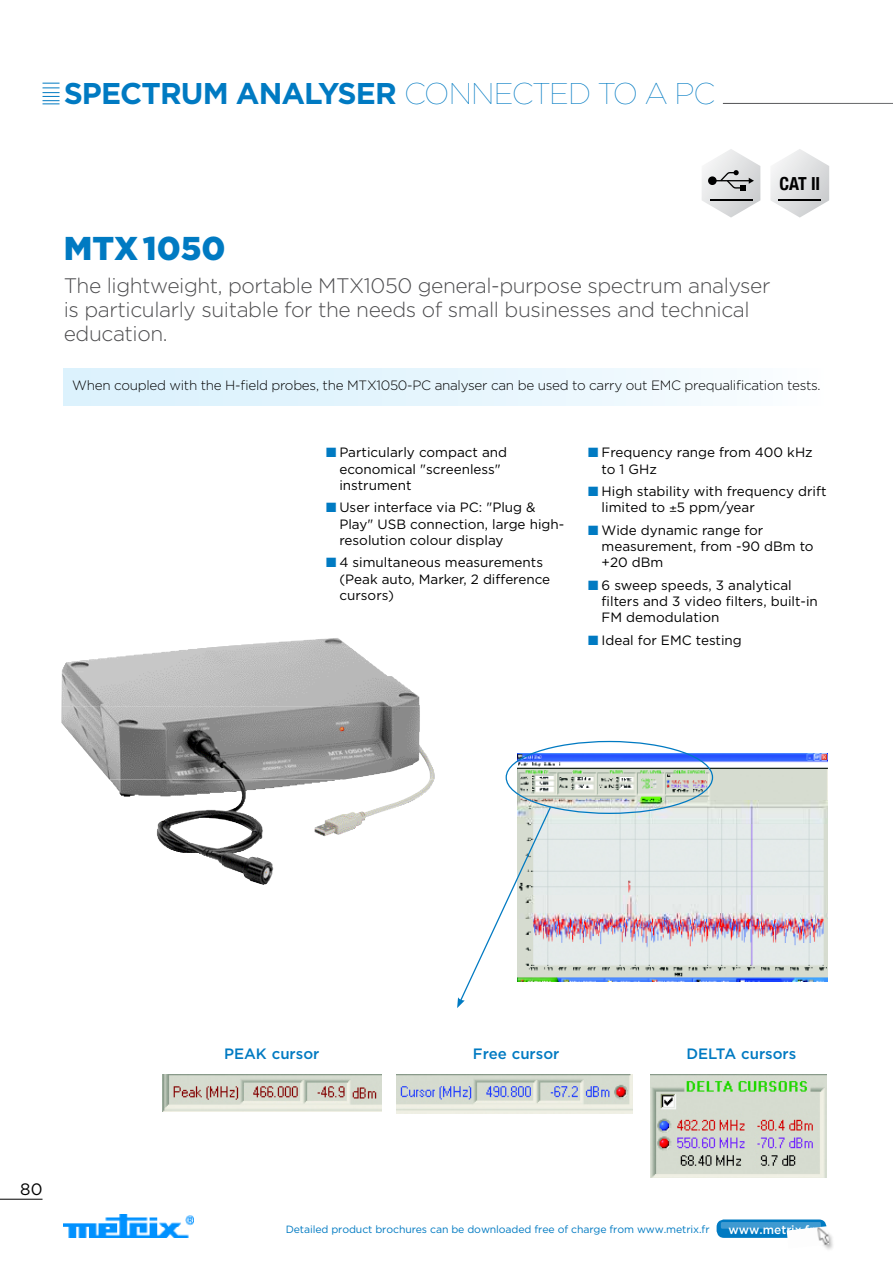
<style>
.page{position:relative;width:893px;height:1263px;background:#fff}
.page>*{position:absolute;margin:0;border:0;box-sizing:border-box;transform-origin:0 0}
.t1{font:900 33px "Gotham";color:#007ac2}
.t2{font:700 30px "Gotham";letter-spacing:-.03em;color:#007ac2}
.t3{font:300 21px/24px "Gotham";letter-spacing:-.02em;color:#4d4d4f}
.t4{font:700 condensed 18px "Helvetica Neue";color:#000}
.t5{font:16.5px "Gotham";color:#000}
.t6{font:500 15px "Gotham";color:#007ac2}
.t7{font:13.5px/16.2px "Gotham";color:#000}
.t8{font:300 13.5px "Gotham";letter-spacing:-.02em;color:#000}
.t9{font:500 12px "Gotham";color:#fff}
.t10{font:10.5px "Gotham";letter-spacing:-.01em;color:#007ac2}
.s1{font-weight:100}
.s2{color:#007ac2}
</style>
<div class="page">
<div style="left:717px;top:1219px;width:109px;height:19px;background:#007ac2;border-radius:7px"></div>
<div style="left:817px;top:1226px;width:19px;height:26px;background:#000;opacity:.4"></div>
<img style="left:787px;top:1226px;width:42px;height:22px">
<div style="left:721px;top:1222px;width:100px;height:7px;background:#3f9ad1;border-radius:2px"></div>
<hr style="left:0;top:1199px;width:43px;height:1px;background:#000">
<img style="left:64px;top:1215px;width:129px;height:23px">
<svg style="left:43px;top:83px;width:17px;height:22px"></svg>
<div style="left:64px;top:369px;width:765px;height:36px;background:linear-gradient(to right,#d8f0fd,#f8fcff)"></div>
<img style="left:61px;top:638px;width:359px;height:68px">
<img style="left:61px;top:706px;width:374px;height:73px">
<img style="left:109px;top:779px;width:326px;height:74px">
<img style="left:199px;top:853px;width:75px;height:32px">
<img style="left:517px;top:754px;width:311px;height:227px">
<svg style="left:457px;top:806px;width:95px;height:202px"></svg>
<div style="left:162px;top:1072px;width:219px;height:41px;background:linear-gradient(to right,#8c9d8d,#899a8a)"></div>
<img style="left:162px;top:1075px;width:219px;height:36px">
<div style="left:397px;top:1073px;width:236px;height:42px;background:linear-gradient(to right,#f0f0e4,#f0f0e5)"></div>
<img style="left:397px;top:1075px;width:236px;height:38px">
<div style="left:651px;top:1073px;width:176px;height:105px;background:#8a9a8b"></div>
<img style="left:651px;top:1075px;width:175px;height:103px">
<svg style="left:770px;top:149px;width:59px;height:69px"></svg>
<hr style="left:778px;top:199px;width:43px;height:2px;background:#000">
<svg style="left:702px;top:149px;width:58px;height:69px"></svg>
<h2 class="t2" style="left:64px;top:73px;width:653px">SPECTRUM ANALYSER <span class="s1">CONNECTED TO A PC</span></h2>
<h3 class="t4" style="left:779px;top:172px;width:42px">CAT II</h3>
<h1 class="t1" style="left:64px;top:226px;width:163px">MTX 1050</h1>
<h3 class="t3" style="left:64px;top:273px;width:708px">The lightweight, portable MTX1050 general-purpose spectrum analyser is particularly suitable for the needs of small businesses and technical education.</h3>
<p class="t8" style="left:72px;top:377px;width:750px">When coupled with the H-field probes, the MTX1050-PC analyser can be used to carry out EMC prequalification tests.</p>
<p class="t7" style="left:339px;top:444px;width:169px;text-indent:-13px"><span class="s2">■</span> Particularly compact and economical "screenless" instrument</p>
<p class="t7" style="left:339px;top:499px;width:226px;text-indent:-13px"><span class="s2">■</span> User interface via PC: "Plug &amp;<br>Play" USB connection, large high&shy;resolution colour display</p>
<p class="t7" style="left:339px;top:554px;width:212px;text-indent:-13px"><span class="s2">■</span> 4 simultaneous measurements (Peak auto, Marker, 2 difference cursors)</p>
<p class="t7" style="left:602px;top:444px;width:213px;text-indent:-13px"><span class="s2">■</span> Frequency range from 400 kHz to 1 GHz</p>
<p class="t7" style="left:602px;top:483px;width:226px;text-indent:-13px"><span class="s2">■</span> High stability with frequency drift limited to 5 ppm/year</p>
<p class="t7" style="left:602px;top:522px;width:214px;text-indent:-13px"><span class="s2">■</span> Wide dynamic range for measurement, from -90 dBm to +20 dBm</p>
<p class="t7" style="left:602px;top:577px;width:218px;text-indent:-13px"><span class="s2">■</span> 6 sweep speeds, 3 analytical filters and 3 video filters, built-in<br>FM demodulation</p>
<p class="t7" style="left:588px;top:632px;width:155px"><span class="s2">■</span> Ideal for EMC testing</p>
<p class="t5" style="left:20px;top:1179px;width:24px">80</p>
<p class="t6" style="left:224px;top:1043px;width:97px">PEAK cursor</p>
<p class="t6" style="left:473px;top:1043px;width:88px">Free cursor</p>
<p class="t6" style="left:686px;top:1043px;width:111px">DELTA cursors</p>
<p class="t10" style="left:286px;top:1222px;width:425px">Detailed product brochures can be downloaded free of charge from www.metrix.fr</p>
<p class="t9" style="left:728px;top:1222px;width:87px">www.metrix.fr</p>
</div>
